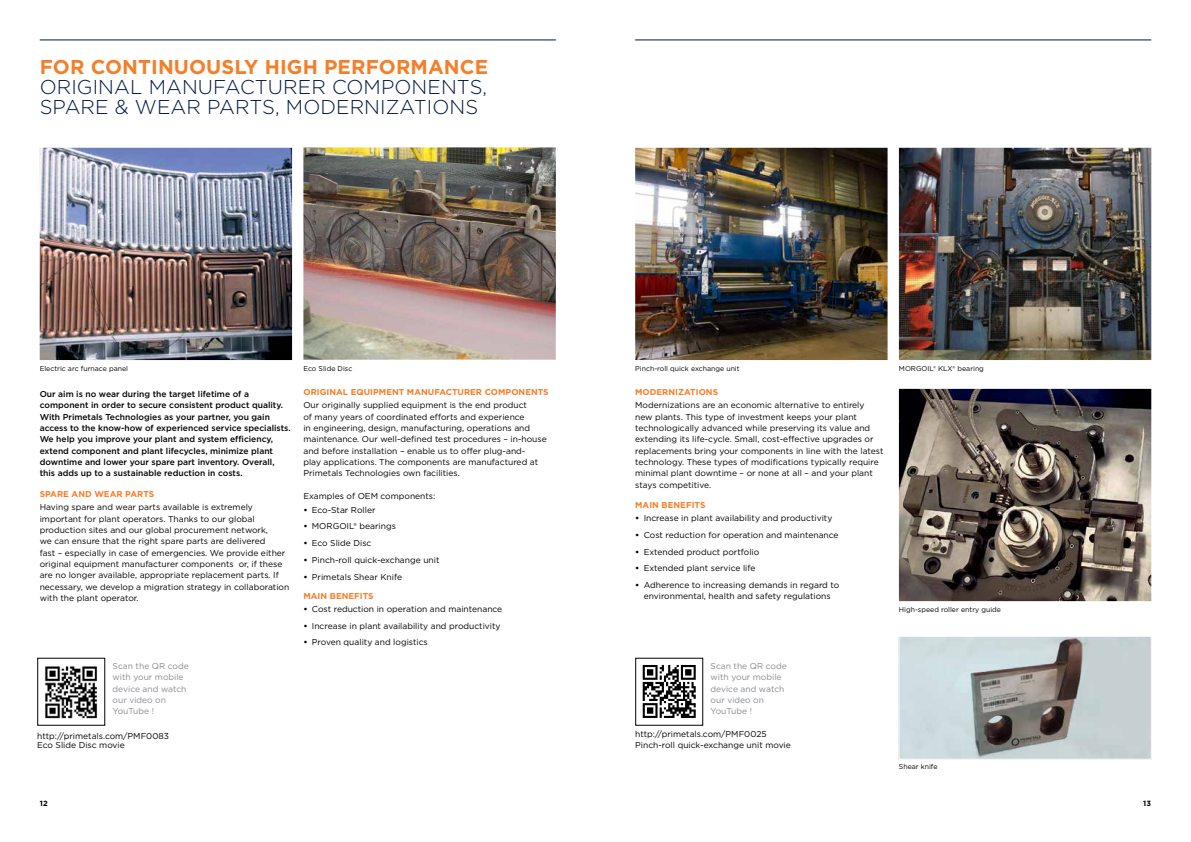
<style>
.page{position:relative;width:1191px;height:842px;background:#fff}
.page>*{position:absolute;margin:0;border:0;box-sizing:border-box;transform-origin:0 0}
.t1{font:300 20px/20px "Gotham";letter-spacing:.005em;color:#001641}
.t2{font:700 20px "Gotham";letter-spacing:.005em;color:#f57e29}
.t3{font:8.5px/11.3px "Gotham";color:#000}
.t4{font:500 8.5px/11.3px "Gotham";color:#000}
.t5{font:8.5px/11.3px "Gotham";color:#878a8f}
.t6{font:700 8.5px "Gotham";letter-spacing:.005em;color:#f57e29}
.t7{font:700 7.5px "Gotham";color:#000}
.t8{font:7px "Gotham";color:#000}
.s1{font-weight:700}
</style>
<div class="page">
<hr style="left:40px;top:40px;width:516px;height:1px;background:#001641">
<hr style="left:635px;top:40px;width:516px;height:1px;background:#001641">
<img style="left:40px;top:148px;width:252px;height:212px">
<img style="left:303px;top:147px;width:253px;height:213px">
<img style="left:635px;top:148px;width:252px;height:212px">
<img style="left:899px;top:148px;width:252px;height:212px">
<img style="left:899px;top:389px;width:252px;height:212px">
<div style="left:640px;top:663px;width:58px;height:57px;background:linear-gradient(to bottom,#fff,#fff)"></div>
<svg style="left:642px;top:665px;width:53px;height:53px"></svg>
<img style="left:45px;top:666px;width:52px;height:53px">
<img style="left:900px;top:638px;width:249px;height:120px">
<div style="left:898px;top:636px;width:253px;height:124px;border:1px solid #fff"></div>
<h1 class="t2" style="left:40px;top:53px;width:450px">FOR CONTINUOUSLY HIGH PERFORMANCE</h1>
<h1 class="t1" style="left:40px;top:76px;width:449px">ORIGINAL MANUFACTURER COMPONENTS,<br>SPARE &amp; WEAR PARTS, MODERNIZATIONS</h1>
<p class="t8" style="left:40px;top:364px;width:90px">Electric arc furnace panel</p>
<p class="t8" style="left:303px;top:364px;width:50px">Eco Slide Disc</p>
<p class="t8" style="left:635px;top:364px;width:106px">Pinch-roll quick exchange unit</p>
<p class="t8" style="left:899px;top:364px;width:87px">MORGOIL® KLX® bearing</p>
<p class="t4" style="left:40px;top:388px;width:252px">Our aim is no wear during the target lifetime of a component in order to secure consistent product quality.<br>With Primetals Technologies as your partner, you gain access to the know-how of experienced service specialists.<br>We help you improve your plant and system efficiency, extend component and plant lifecycles, minimize plant downtime and lower your spare part inventory. Overall, this adds up to a sustainable reduction in costs.</p>
<p class="t6" style="left:40px;top:488px;width:116px">SPARE AND WEAR PARTS</p>
<p class="t3" style="left:40px;top:501px;width:251px">Having spare and wear parts available is extremely important for plant operators. Thanks to our global production sites and our global procurement network,<br>we can ensure that the right spare parts are delivered<br>fast – especially in case of emergencies. We provide either original equipment manufacturer components or, if these are no longer available, appropriate replacement parts. If necessary, we develop a migration strategy in collaboration with the plant operator.</p>
<p class="t5" style="left:113px;top:660px;width:78px">Scan the QR code with your mobile device and watch our video on<br>YouTube !</p>
<p class="t3" style="left:37px;top:731px;width:133px;line-height:9px">http://primetals.com/PMF0083<br>Eco Slide Disc movie</p>
<p class="t6" style="left:303px;top:386px;width:247px">ORIGINAL EQUIPMENT MANUFACTURER COMPONENTS</p>
<p class="t3" style="left:303px;top:399px;width:245px">Our originally supplied equipment is the end product<br>of many years of coordinated efforts and experience<br>in engineering, design, manufacturing, operations and maintenance. Our well-defined test procedures – in-house and before installation – enable us to offer plug-and-<br>play applications. The components are manufactured at Primetals Technologies own facilities.</p>
<p class="t3" style="left:303px;top:490px;width:133px">Examples of OEM components:</p>
<p class="t3" style="left:303px;top:504px;width:74px"><span class="s1">•</span> Eco-Star Roller</p>
<p class="t3" style="left:303px;top:521px;width:94px"><span class="s1">•</span> MORGOIL® bearings</p>
<p class="t3" style="left:303px;top:537px;width:69px"><span class="s1">•</span> Eco Slide Disc</p>
<p class="t3" style="left:303px;top:554px;width:138px"><span class="s1">•</span> Pinch-roll quick-exchange unit</p>
<p class="t3" style="left:303px;top:571px;width:100px"><span class="s1">•</span> Primetals Shear Knife</p>
<p class="t6" style="left:303px;top:590px;width:72px">MAIN BENEFITS</p>
<p class="t3" style="left:303px;top:603px;width:200px"><span class="s1">•</span> Cost reduction in operation and maintenance</p>
<p class="t3" style="left:303px;top:620px;width:199px"><span class="s1">•</span> Increase in plant availability and productivity</p>
<p class="t3" style="left:303px;top:636px;width:126px"><span class="s1">•</span> Proven quality and logistics</p>
<p class="t6" style="left:635px;top:386px;width:84px">MODERNIZATIONS</p>
<p class="t3" style="left:635px;top:399px;width:250px">Modernizations are an economic alternative to entirely new plants. This type of investment keeps your plant technologically advanced while preserving its value and extending its life-cycle. Small, cost-effective upgrades or replacements bring your components in line with the latest technology. These types of modifications typically require minimal plant downtime – or none at all – and your plant stays competitive.</p>
<p class="t6" style="left:635px;top:500px;width:72px">MAIN BENEFITS</p>
<p class="t3" style="left:635px;top:512px;width:199px"><span class="s1">•</span> Increase in plant availability and productivity</p>
<p class="t3" style="left:635px;top:529px;width:205px"><span class="s1">•</span> Cost reduction for operation and maintenance</p>
<p class="t3" style="left:635px;top:546px;width:126px"><span class="s1">•</span> Extended product portfolio</p>
<p class="t3" style="left:635px;top:562px;width:122px"><span class="s1">•</span> Extended plant service life</p>
<p class="t3" style="left:635px;top:579px;width:205px;line-height:11px;text-align:center"><span class="s1">•</span> Adherence to increasing demands in regard to environmental, health and safety regulations</p>
<p class="t8" style="left:899px;top:605px;width:104px">High-speed roller entry guide</p>
<p class="t5" style="left:710px;top:660px;width:78px">Scan the QR code with your mobile device and watch our video on<br>YouTube !</p>
<p class="t3" style="left:635px;top:728px;width:157px">http://primetals.com/PMF0025<br>Pinch-roll quick-exchange unit movie</p>
<p class="t8" style="left:899px;top:762px;width:40px">Shear knife</p>
<p class="t7" style="left:40px;top:798px;width:9px">12</p>
<p class="t7" style="left:1143px;top:798px;width:9px">13</p>
</div>
